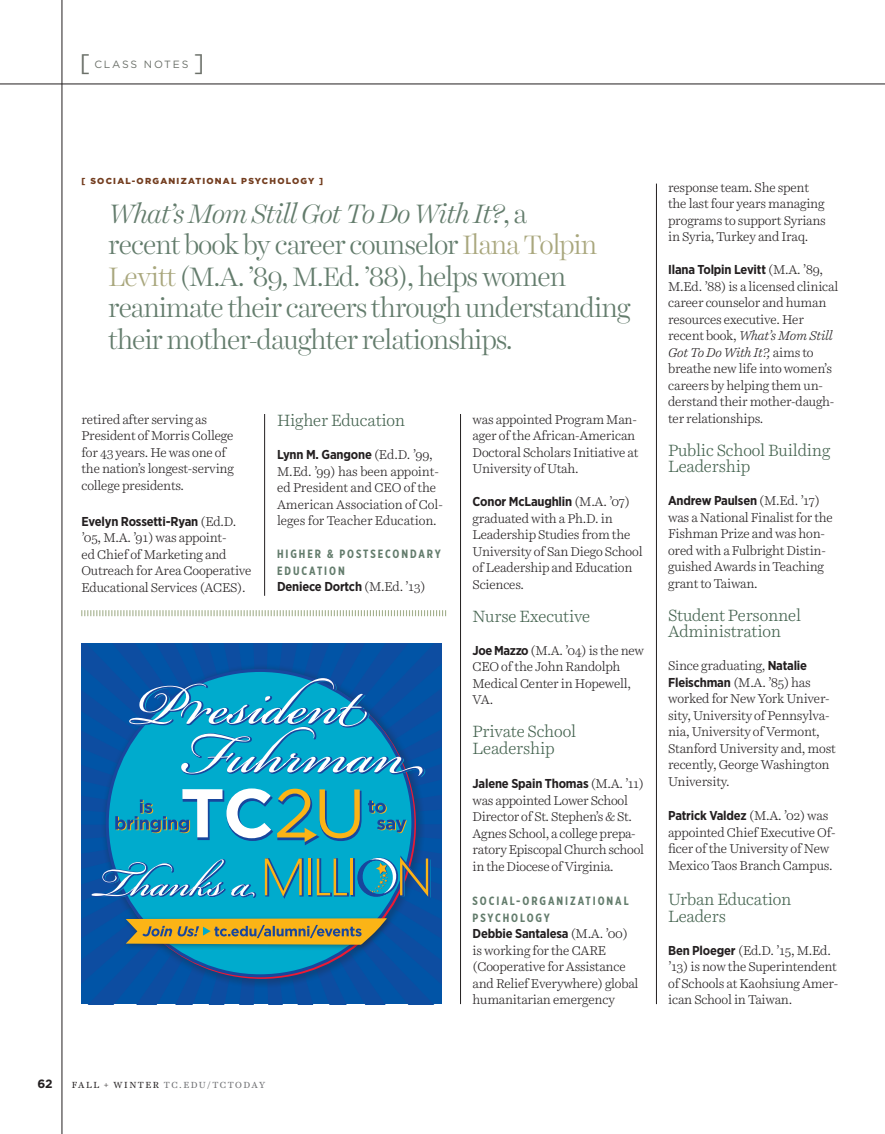
<style>
.page{position:relative;width:885px;height:1134px;background:#fff}
.page>*{position:absolute;margin:0;border:0;box-sizing:border-box;transform-origin:0 0}
.t1{font:300 27px/31.5px "Harriet Display";letter-spacing:-.025em;color:#637c6c}
.t2{font:italic 300 27px "Harriet Display";letter-spacing:-.03em;color:#637c6c}
.t3{font:24px "Gotham";color:#6b7069}
.t4{font:300 16.5px/16.5px "Harriet Text";letter-spacing:-.015em;color:#43624e}
.t5{font:300 12.9px/16.5px "Harriet Text";letter-spacing:-.02em;color:#231f20}
.t6{font:700 12.9px "Gotham Narrow";letter-spacing:-.015em;color:#231f20}
.t7{font:700 12px/16.5px "Gotham X Narrow";letter-spacing:.16em;color:#637c6c}
.t8{font:700 12px "Gotham";color:#231f20}
.t9{font:10.5px "Gotham";letter-spacing:.17em;color:#6b7069}
.t10{font:9px "Harriet Text";letter-spacing:.16em;color:#6c6d70}
.t11{font:900 8.7px "Gotham";letter-spacing:.14em;color:#733d1f}
.s1{font-style:normal}
.s2{color:#a9a77d}
.s3{font-family:"Gotham Narrow";font-weight:700}
.s4{font-family:"Harriet Text";font-weight:300}
.s5{font-style:italic}
.s6{color:#231f20}
</style>
<div class="page">
<hr style="left:656px;top:184px;width:1px;height:820px;background:#231f20">
<hr style="left:460px;top:414px;width:1px;height:590px;background:#231f20">
<hr style="left:264px;top:414px;width:1px;height:182px;background:#231f20">
<hr style="left:62px;top:0;width:1px;height:1134px;background:#231f20">
<hr style="left:0;top:84px;width:884px;height:1px;background:#231f20">
<div style="left:81px;top:643px;width:360px;height:361px;background:#0750a3"></div>
<div style="left:101px;top:665px;width:324px;height:323px;background:#231f20;opacity:.75"></div>
<div style="left:107px;top:670px;width:306px;height:306px;background:#00abcd;border-radius:50%"></div>
<div style="left:123px;top:915px;width:269px;height:36px;background:#231f20;opacity:.4"></div>
<svg style="left:91px;top:788px;width:339px;height:157px"></svg>
<svg style="left:129px;top:677px;width:296px;height:102px"></svg>
<svg style="left:81px;top:610px;width:365px;height:6px"></svg>
<p class="t3" style="left:80px;top:47px;width:12px">[</p>
<p class="t9" style="left:94px;top:58px;width:96px">CLASS NOTES</p>
<p class="t3" style="left:194px;top:47px;width:12px">]</p>
<p class="t11" style="left:81px;top:175px;width:243px">[ SOCIAL-ORGANIZATIONAL PSYCHOLOGY ]</p>
<p class="t2" style="left:108px;top:195px;width:420px">What’s Mom Still Got To Do With It?<span class="s1">, a</span></p>
<p class="t1" style="left:108px;top:229px;width:490px">recent book by career counselor <span class="s2">Ilana Tolpin<br>Levitt</span> (M.A. ’89, M.Ed. ’88), helps women</p>
<p class="t1" style="left:108px;top:292px;width:523px">reanimate their careers through understanding their mother-daughter relationships.</p>
<p class="t5" style="left:81px;top:411px;width:127px">retired after serving as</p>
<p class="t5" style="left:81px;top:427px;width:153px">President of Morris College</p>
<p class="t5" style="left:81px;top:444px;width:154px">for 43 years. He was one of the nation’s longest-serving college presidents.</p>
<p class="t5" style="left:81px;top:513px;width:171px"><span class="s3">Evelyn Rossetti-Ryan</span> (Ed.D. ’05, M.A. ’91) was appoint-<br>ed Chief of Marketing and<br>Outreach for Area Cooperative<br>Educational Services (ACES).</p>
<p class="t4" style="left:277px;top:412px;width:130px">Higher Education</p>
<p class="t5" style="left:277px;top:447px;width:167px"><span class="s3">Lynn M. Gangone</span> (Ed.D. ’99,<br>M.Ed. ’99) has been appoint&shy;ed President and CEO of the<br>American Association of Col&shy;leges for Teacher Education.</p>
<p class="t7" style="left:277px;top:546px;width:165px">HIGHER &amp; POSTSECONDARY<br>EDUCATION</p>
<p class="t6" style="left:277px;top:579px;width:150px">Deniece Dortch <span class="s4">(M.Ed. ’13)</span></p>
<p class="t5" style="left:472px;top:411px;width:167px">was appointed Program Man&shy;ager of the African-American<br>Doctoral Scholars Initiative at<br>University of Utah.</p>
<p class="t5" style="left:472px;top:493px;width:171px"><span class="s3">Conor McLaughlin</span> (M.A. ’07) graduated with a Ph.D. in<br>Leadership Studies from the<br>University of San Diego School of Leadership and Education<br>Sciences.</p>
<p class="t4" style="left:472px;top:608px;width:119px">Nurse Executive</p>
<p class="t5" style="left:472px;top:642px;width:173px"><span class="s3">Joe Mazzo</span> (M.A. ’04) is the new<br>CEO of the John Randolph<br>Medical Center in Hopewell,<br>VA.</p>
<p class="t4" style="left:472px;top:723px;width:105px">Private School</p>
<p class="t4" style="left:472px;top:740px;width:83px">Leadership</p>
<p class="t5" style="left:472px;top:775px;width:173px"><span class="s3">Jalene Spain Thomas</span> (M.A. ’11) was appointed Lower School<br>Director of St. Stephen’s &amp; St.<br>Agnes School, a college prepa&shy;ratory Episcopal Church school in the Diocese of Virginia.</p>
<p class="t7" style="left:472px;top:893px;width:157px">SOCIAL-ORGANIZATIONAL<br>PSYCHOLOGY</p>
<p class="t5" style="left:472px;top:925px;width:167px"><span class="s3">Debbie Santalesa</span> (M.A. ’00) is working for the CARE (Cooperative for Assistance and Relief Everywhere) global humanitarian emergency</p>
<p class="t5" style="left:668px;top:179px;width:159px">response team. She spent the last four years managing programs to support Syrians in Syria, Turkey and Iraq.</p>
<p class="t5" style="left:668px;top:261px;width:172px"><span class="s3">Ilana Tolpin Levitt</span> (M.A. ’89,<br>M.Ed. ’88) is a licensed clinical career counselor and human resources executive. Her recent book, <span class="s5">What’s Mom Still<br>Got To Do With It?,</span> aims to breathe new life into women’s careers by helping them un&shy;derstand their mother-daugh&shy;ter relationships.</p>
<p class="t4" style="left:668px;top:441px;width:164px">Public School Building<br>Leadership</p>
<p class="t5" style="left:668px;top:492px;width:166px"><span class="s3">Andrew Paulsen</span> (M.Ed. ’17) was a National Finalist for the<br>Fishman Prize and was hon&shy;ored with a Fulbright Distin&shy;guished Awards in Teaching grant to Taiwan.</p>
<p class="t4" style="left:668px;top:606px;width:134px">Student Personnel</p>
<p class="t4" style="left:668px;top:623px;width:114px">Administration</p>
<p class="t5" style="left:668px;top:657px;width:169px">Since graduating, <span class="s3">Natalie<br>Fleischman</span> (M.A. ’85) has worked for New York Univer&shy;sity, University of Pennsylva&shy;nia, University of Vermont,<br>Stanford University and, most recently, George Washington<br>University.</p>
<p class="t5" style="left:668px;top:807px;width:169px"><span class="s3">Patrick Valdez</span> (M.A. ’02) was appointed Chief Executive Of&shy;ficer of the University of New<br>Mexico Taos Branch Campus.</p>
<p class="t4" style="left:668px;top:891px;width:125px">Urban Education</p>
<p class="t4" style="left:668px;top:908px;width:59px">Leaders</p>
<p class="t5" style="left:668px;top:942px;width:171px"><span class="s3">Ben Ploeger</span> (Ed.D. ’15, M.Ed. ’13) is now the Superintendent of Schools at Kaohsiung Amer&shy;ican School in Taiwan.</p>
<p class="t8" style="left:37px;top:1076px;width:17px">62</p>
<p class="t10" style="left:72px;top:1078px;width:195px"><span class="s6">FALL + WINTER</span> TC.EDU/TCTODAY</p>
</div>
